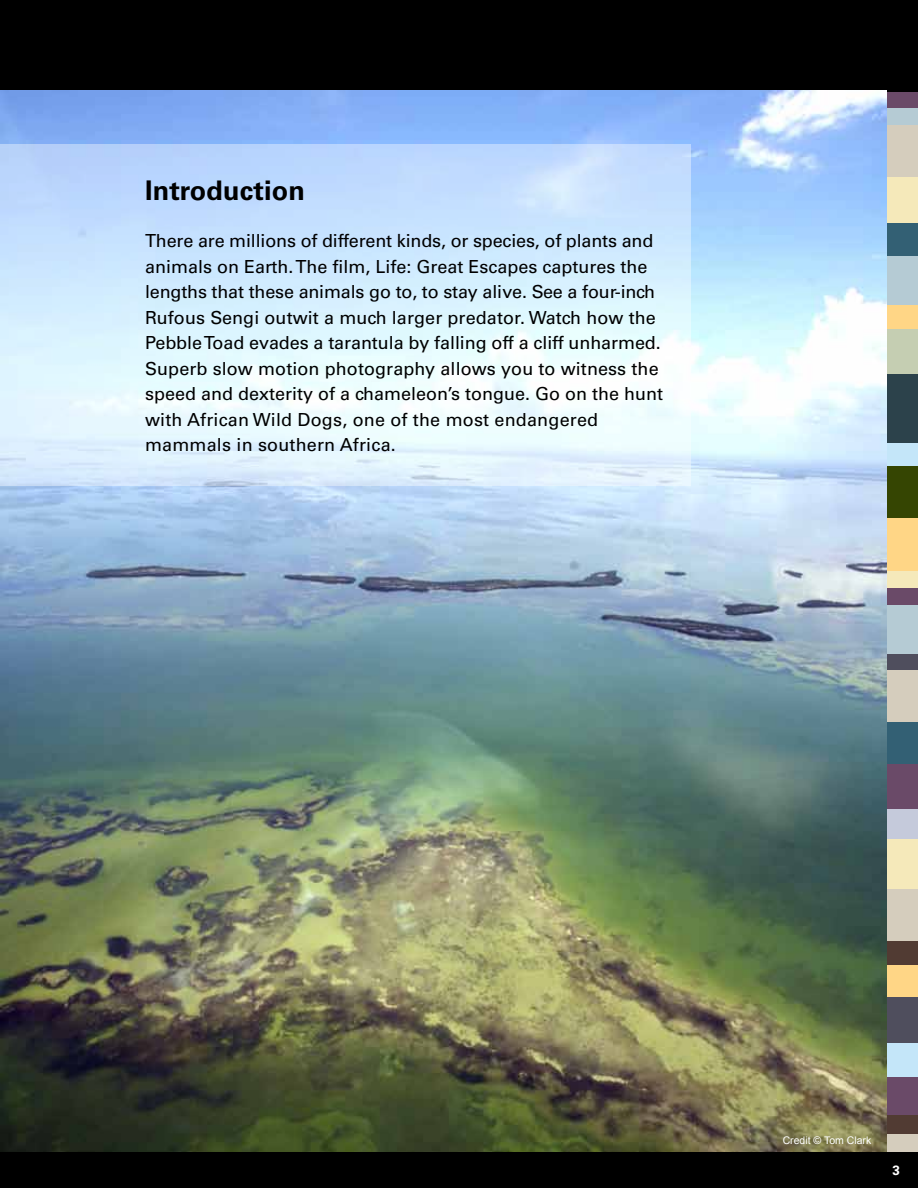
<style>
.page{position:relative;width:918px;height:1188px;background:#fff}
.page>*{position:absolute;margin:0;border:0;box-sizing:border-box;transform-origin:0 0}
.t1{font:700 27px "Univers LT Std";letter-spacing:.005em;color:#000}
.t2{font:18px/25.5px "Univers LT Std";color:#000}
.t3{font:700 13.5px "Univers LT Std";color:#fff}
.t4{font:10.5px "Arial";color:#fff}
</style>
<div class="page">
<div style="left:0;top:1152px;width:918px;height:36px;background:#000"></div>
<div style="left:886px;top:90px;width:32px;height:18px;background:#6a4a68"></div>
<div style="left:886px;top:108px;width:32px;height:17px;background:#b5cbd4"></div>
<div style="left:886px;top:125px;width:32px;height:53px;background:#d5cdbd"></div>
<div style="left:886px;top:178px;width:32px;height:49px;background:#f5e9ba"></div>
<div style="left:886px;top:223px;width:32px;height:34px;background:#336074"></div>
<div style="left:886px;top:256px;width:32px;height:50px;background:#b5cbd4"></div>
<div style="left:886px;top:306px;width:32px;height:23px;background:#ffd686"></div>
<div style="left:886px;top:443px;width:32px;height:23px;background:#c4e6f9"></div>
<div style="left:886px;top:329px;width:32px;height:45px;background:#c5ceb2"></div>
<div style="left:886px;top:374px;width:32px;height:69px;background:#2c424b"></div>
<div style="left:886px;top:466px;width:32px;height:52px;background:#354502"></div>
<div style="left:886px;top:518px;width:32px;height:53px;background:#ffd686"></div>
<div style="left:886px;top:588px;width:32px;height:17px;background:#6a4a68"></div>
<div style="left:886px;top:654px;width:32px;height:16px;background:#4f4e5d"></div>
<div style="left:886px;top:605px;width:32px;height:49px;background:#b5cbd4"></div>
<div style="left:886px;top:670px;width:32px;height:52px;background:#d5cdbd"></div>
<div style="left:886px;top:722px;width:32px;height:42px;background:#336074"></div>
<div style="left:886px;top:764px;width:32px;height:45px;background:#6a4a68"></div>
<div style="left:886px;top:997px;width:32px;height:46px;background:#4f4e5d"></div>
<div style="left:886px;top:965px;width:32px;height:32px;background:#ffd686"></div>
<div style="left:886px;top:940px;width:32px;height:25px;background:#513b33"></div>
<div style="left:886px;top:888px;width:32px;height:52px;background:#d5cdbd"></div>
<div style="left:886px;top:839px;width:32px;height:49px;background:#f5e9ba"></div>
<div style="left:886px;top:809px;width:32px;height:30px;background:#c5cadb"></div>
<div style="left:886px;top:1043px;width:32px;height:35px;background:#c4e6f9"></div>
<div style="left:886px;top:1077px;width:32px;height:39px;background:#6a4a68"></div>
<div style="left:886px;top:1115px;width:32px;height:19px;background:#513b33"></div>
<div style="left:886px;top:1134px;width:32px;height:18px;background:#d5cdbd"></div>
<div style="left:886px;top:571px;width:32px;height:17px;background:#f5e9ba"></div>
<div style="left:0;top:0;width:918px;height:92px;background:#000"></div>
<img style="left:0;top:90px;width:886px;height:1062px">
<svg style="left:0;top:144px;width:691px;height:342px;background:#d7edfe"></svg>
<h1 class="t1" style="left:145px;top:174px;width:161px">Introduction</h1>
<p class="t2" style="left:145px;top:228px;width:520px">There are millions of different kinds, or species, of plants and animals on Earth. The film, Life: Great Escapes captures the lengths that these animals go to, to stay alive. See a four-inch Rufous Sengi outwit a much larger predator. Watch how the Pebble Toad evades a tarantula by falling off a cliff unharmed.<br>Superb slow motion photography allows you to witness the speed and dexterity of a chameleon’s tongue. Go on the hunt with African Wild Dogs, one of the most endangered mammals in southern Africa.</p>
<p class="t4" style="left:783px;top:1133px;width:90px">Credit © Tom Clark</p>
<p class="t3" style="left:892px;top:1163px;width:9px">3</p>
</div>
